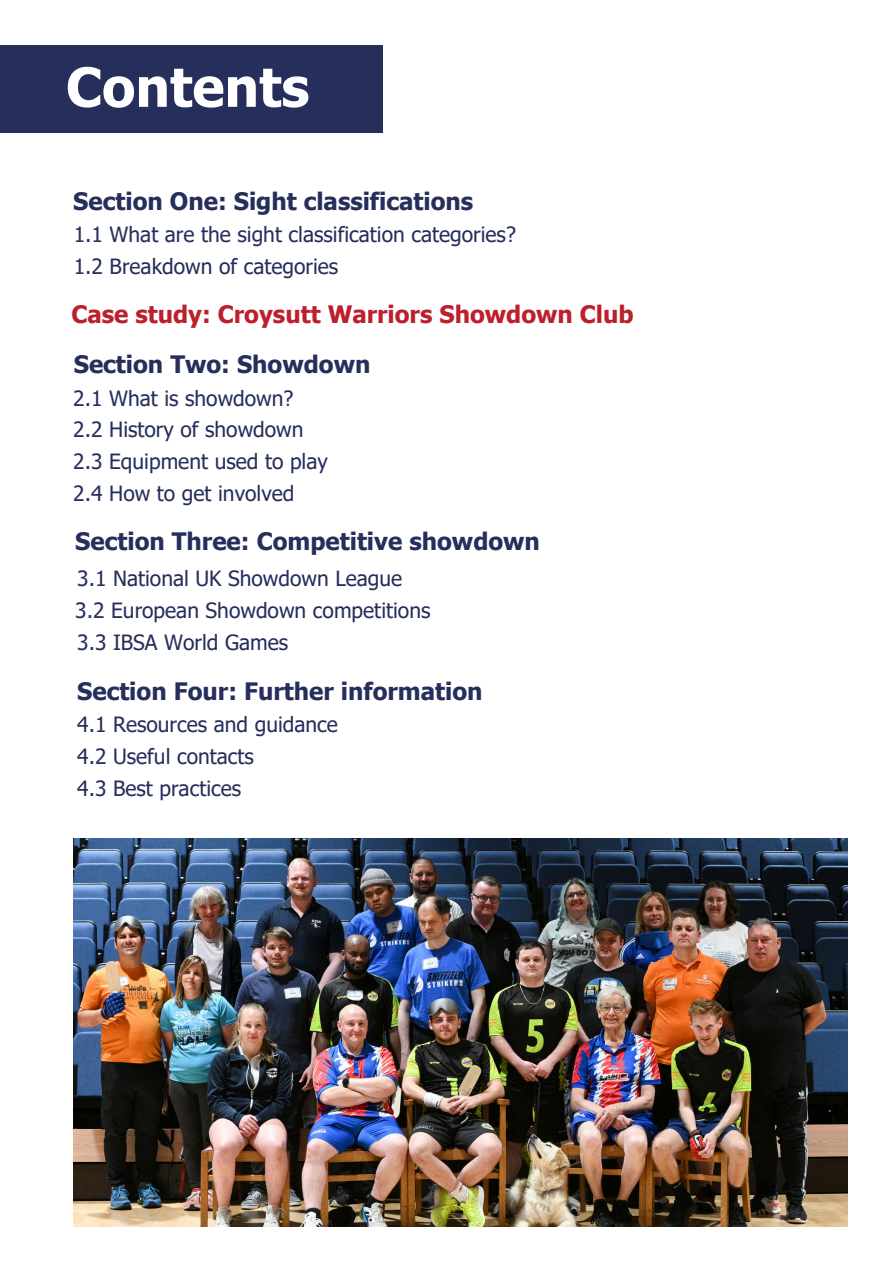
<style>
.page{position:relative;width:894px;height:1264px;background:#fff}
.page>*{position:absolute;margin:0;border:0;box-sizing:border-box;transform-origin:0 0}
.t1{font:700 54px "Tahoma";color:#fff}
.t2{font:700 24px "Tahoma";color:#262e5c}
.t3{font:700 24px "Tahoma";color:#bc202d}
.t4{font:21px "Tahoma";color:#262e5c}
</style>
<div class="page">
<div style="left:0;top:45px;width:382px;height:88px;background:#262e5c"></div>
<img style="left:73px;top:838px;width:774px;height:387px">
<h2 class="t1" style="left:66px;top:53px;width:245px">Contents</h2>
<p class="t2" style="left:73px;top:186px;width:401px">Section One: Sight classifications</p>
<p class="t4" style="left:74px;top:221px;width:443px">1.1 What are the sight classification categories?</p>
<h2 class="t4" style="left:74px;top:253px;width:266px">1.2 Breakdown of categories</h2>
<h2 class="t3" style="left:71px;top:298px;width:563px">Case study: Croysutt Warriors Showdown Club</h2>
<p class="t2" style="left:74px;top:349px;width:298px">Section Two: Showdown</p>
<p class="t4" style="left:73px;top:384px;width:222px">2.1 What is showdown?</p>
<p class="t4" style="left:73px;top:416px;width:232px">2.2 History of showdown</p>
<p class="t4" style="left:73px;top:448px;width:256px">2.3 Equipment used to play</p>
<h2 class="t4" style="left:73px;top:480px;width:222px">2.4 How to get involved</h2>
<p class="t2" style="left:75px;top:526px;width:466px">Section Three: Competitive showdown</p>
<p class="t4" style="left:77px;top:565px;width:326px">3.1 National UK Showdown League</p>
<p class="t4" style="left:75px;top:597px;width:356px">3.2 European Showdown competitions</p>
<h2 class="t4" style="left:77px;top:629px;width:212px">3.3 IBSA World Games</h2>
<p class="t2" style="left:77px;top:675px;width:407px">Section Four: Further information</p>
<p class="t4" style="left:77px;top:711px;width:262px">4.1 Resources and guidance</p>
<p class="t4" style="left:77px;top:743px;width:178px">4.2 Useful contacts</p>
<p class="t4" style="left:77px;top:775px;width:165px">4.3 Best practices</p>
</div>
